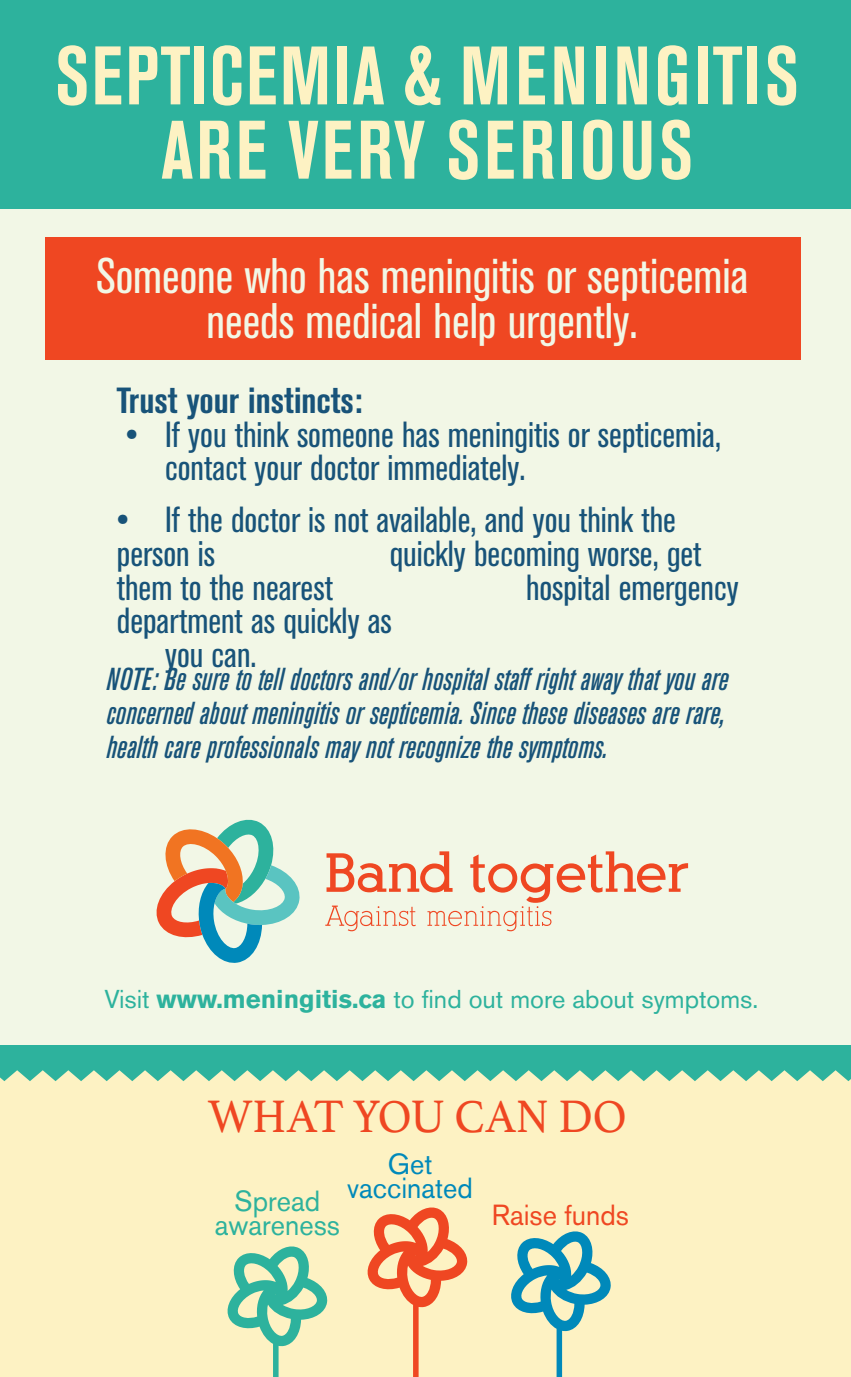
<style>
.page{position:relative;width:851px;height:1377px;background:#fff}
.page>*{position:absolute;margin:0;border:0;box-sizing:border-box;transform-origin:0 0}
.t1{font:700 condensed 81.9px/74.2px "Akzidenz Grotesk BE";letter-spacing:.055em;color:#fdf2c3;text-align:center;scale:.9 1}
.t2{font:condensed 49.5px/45px "Akzidenz Grotesk BE";color:#f2f7e6;text-align:center}
.t3{font:47.7px "Athelas";color:#ef4722;scale:.95 1}
.t4{font:condensed 36px/33.8px "Akzidenz Grotesk BE";color:#185379}
.t5{font:700 condensed 36px "Akzidenz Grotesk BE";color:#185379}
.t6{font:italic 500 condensed 31.5px/33.8px "Akzidenz Grotesk BE";color:#185379}
.t7{font:28.8px/23.8px "Akzidenz Grotesk BE";color:#2db29d;text-align:center;scale:.95 1}
.t8{font:28.8px/23.8px "Akzidenz Grotesk BE";color:#0089ba;text-align:center;scale:.95 1}
.t9{font:28.8px "Akzidenz Grotesk BE";color:#ef4722;scale:.95 1}
.t10{font:25.65px "Akzidenz Grotesk BE";color:#2db29d}
.s1{font-weight:700}
</style>
<div class="page">
<div style="left:0;top:0;width:850px;height:1377px;background:#f2f7e6"></div>
<div style="left:0;top:1045px;width:850px;height:229px;background:#2db29d"></div>
<div style="left:0;top:1070px;width:850px;height:307px;background:#fdf2c3"></div>
<div style="left:0;top:0;width:850px;height:209px;background:#2db29d"></div>
<div style="left:45px;top:237px;width:756px;height:122px;background:#ef4722"></div>
<svg style="left:325px;top:851px;width:363px;height:80px"></svg>
<svg style="left:156px;top:819px;width:144px;height:144px"></svg>
<svg style="left:225px;top:1244px;width:103px;height:133px;background:#b4dbb5"></svg>
<svg style="left:365px;top:1205px;width:103px;height:172px;background:#f9c195"></svg>
<svg style="left:508px;top:1229px;width:104px;height:148px;background:#add0c0"></svg>
<h1 class="t1" style="left:55px;top:40px;width:827px">SEPTICEMIA &amp; MENINGITIS<br>ARE VERY SERIOUS</h1>
<h2 class="t2" style="left:96px;top:255px;width:653px">Someone who has meningitis or septicemia needs medical help urgently.</h2>
<p class="t5" style="left:117px;top:380px;width:247px">Trust your instincts:</p>
<p class="t4" style="left:165px;top:418px;width:557px;text-indent:-39px">• If you think someone has meningitis or septicemia, contact your doctor immediately.</p>
<p class="t4" style="left:117px;top:503px;width:560px">• If the doctor is not available, and you think the person is</p>
<p class="t4" style="left:389px;top:537px;width:313px">quickly becoming worse, get</p>
<p class="t4" style="left:117px;top:571px;width:217px">them to the nearest</p>
<p class="t4" style="left:526px;top:571px;width:214px">hospital emergency</p>
<p class="t4" style="left:165px;top:605px;width:228px;text-indent:-48px">department as quickly as you can.</p>
<p class="t6" style="left:106px;top:663px;width:623px">NOTE: Be sure to tell doctors and/or hospital staff right away that you are concerned about meningitis or septicemia. Since these diseases are rare, health care professionals may not recognize the symptoms.</p>
<p class="t10" style="left:105px;top:984px;width:655px">Visit <span class="s1">www.meningitis.ca</span> to find out more about symptoms.</p>
<h3 class="t3" style="left:208px;top:1078px;width:442px">WHAT YOU CAN DO</h3>
<p class="t7" style="left:215px;top:1190px;width:133px">Spread awareness</p>
<p class="t8" style="left:347px;top:1153px;width:134px">Get vaccinated</p>
<p class="t9" style="left:492px;top:1197px;width:146px">Raise funds</p>
</div>
